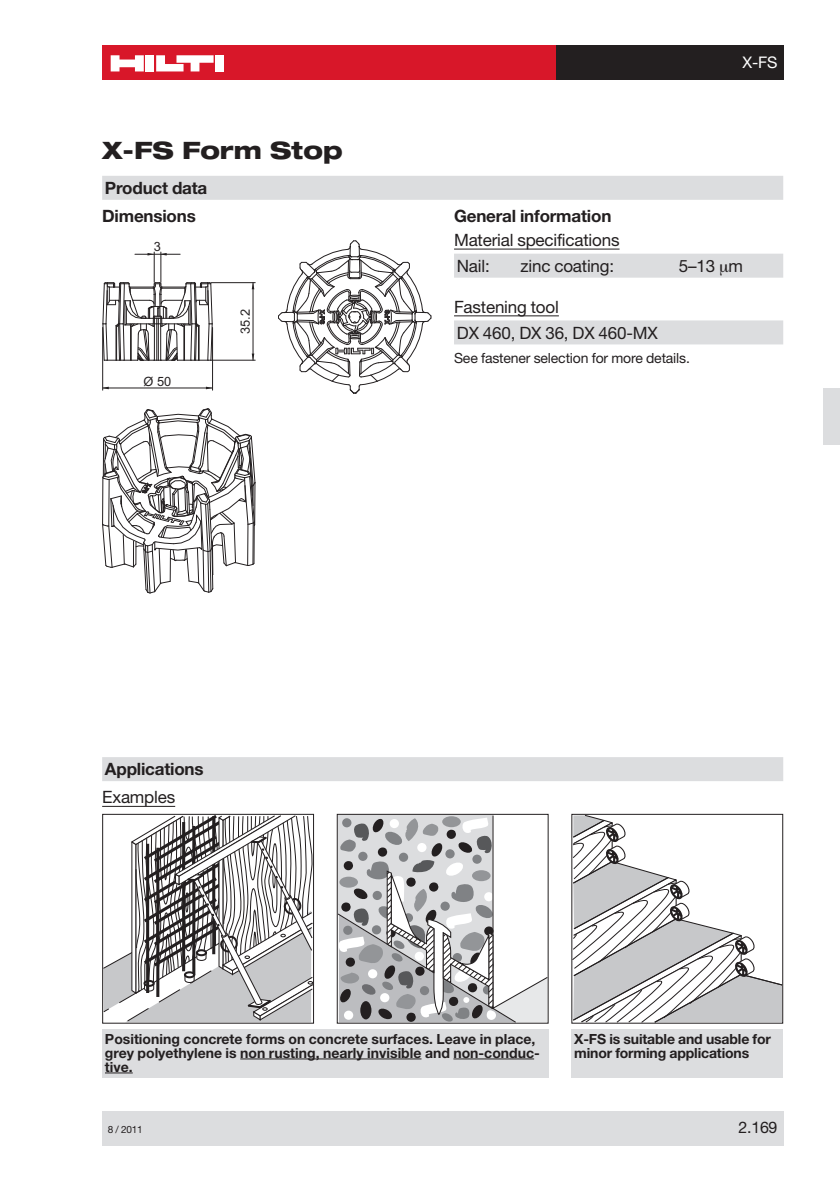
<style>
.page{position:relative;width:840px;height:1191px;background:#fff}
.page>*{position:absolute;margin:0;border:0;box-sizing:border-box;transform-origin:0 0}
.t1{font:800 expanded 24px "Helvetica Neue";color:#231f20}
.t2{font:17px/26px "Helvetica Neue";letter-spacing:-.01em;color:#231f20}
.t3{font:700 17px "Helvetica Neue";letter-spacing:-.01em;color:#231f20}
.t4{font:16px "Helvetica Neue";color:#231f20}
.t5{font:16px "Helvetica Neue";color:#fff}
.t6{font:700 14px/14px "Helvetica Neue";color:#231f20}
.t7{font:14px "Helvetica Neue";letter-spacing:-.01em;color:#231f20}
.t8{font:12.8px "Arial";color:#231f20}
.t9{font:10px "Helvetica Neue";color:#231f20}
</style>
<div class="page">
<div style="left:102px;top:1111px;width:680px;height:34px;background:#dcdddf"></div>
<div style="left:102px;top:45px;width:454px;height:34px;background:#d81729"></div>
<div style="left:145px;top:55px;width:9px;height:16px;background:#fff"></div>
<div style="left:215px;top:55px;width:9px;height:16px;background:#fff"></div>
<svg style="left:111px;top:55px;width:33px;height:16px"></svg>
<svg style="left:156px;top:55px;width:57px;height:16px"></svg>
<div style="left:556px;top:45px;width:226px;height:34px;background:#231f20"></div>
<div style="left:822px;top:388px;width:17px;height:57px;background:#dcdddf"></div>
<hr style="left:454px;top:249px;width:165px;height:1px;background:#231f20">
<div style="left:454px;top:254px;width:328px;height:24px;background:#dcdddf"></div>
<hr style="left:454px;top:315px;width:104px;height:1px;background:#231f20">
<div style="left:454px;top:320px;width:328px;height:24px;background:#dcdddf"></div>
<hr style="left:102px;top:806px;width:73px;height:1px;background:#231f20">
<hr style="left:211px;top:360px;width:44px;height:1px;background:#231f20">
<hr style="left:211px;top:282px;width:44px;height:1px;background:#231f20">
<hr style="left:252px;top:283px;width:1px;height:77px;background:#231f20">
<hr style="left:154px;top:252px;width:1px;height:30px;background:#231f20">
<hr style="left:160px;top:252px;width:1px;height:30px;background:#231f20">
<hr style="left:135px;top:254px;width:45px;height:1px;background:#231f20">
<svg style="left:102px;top:274px;width:111px;height:116px"></svg>
<svg style="left:251px;top:283px;width:3px;height:6px"></svg>
<svg style="left:251px;top:353px;width:3px;height:7px"></svg>
<svg style="left:102px;top:408px;width:153px;height:185px"></svg>
<div style="left:102px;top:176px;width:680px;height:24px;background:#dcdddf"></div>
<div style="left:102px;top:757px;width:680px;height:24px;background:#dcdddf"></div>
<svg style="left:104px;top:816px;width:208px;height:205px"></svg>
<div style="left:102px;top:814px;width:212px;height:209px;border:1px solid #231f20"></div>
<div style="left:102px;top:1029px;width:446px;height:48px;background:#dcdddf"></div>
<hr style="left:240px;top:1058px;width:181px;height:1px;background:#231f20">
<hr style="left:453px;top:1058px;width:81px;height:1px;background:#231f20">
<svg style="left:105px;top:1072px;width:28px;height:1px"></svg>
<svg style="left:338px;top:816px;width:208px;height:205px"></svg>
<div style="left:336px;top:814px;width:212px;height:209px;border:1px solid #231f20"></div>
<div style="left:571px;top:1029px;width:211px;height:48px;background:#dcdddf"></div>
<svg style="left:573px;top:816px;width:207px;height:205px"></svg>
<svg style="left:278px;top:240px;width:153px;height:154px"></svg>
<h1 class="t1" style="left:102px;top:141px;width:242px">X-FS Form Stop</h1>
<p class="t3" style="left:105px;top:182px;width:104px">Product data</p>
<p class="t3" style="left:102px;top:210px;width:95px">Dimensions</p>
<p class="t8" style="left:154px;top:238px;width:9px">3</p>
<p class="t8" style="left:143px;top:373px;width:29px">Ø 50</p>
<p class="t8" style="left:237px;top:334px;width:26px;rotate:-90deg">35.2</p>
<p class="t5" style="left:742px;top:57px;width:37px">X-FS</p>
<p class="t3" style="left:454px;top:210px;width:159px">General information</p>
<p class="t2" style="left:454px;top:229px;width:167px">Material specifications<br>Nail:</p>
<p class="t2" style="left:520px;top:255px;width:95px">zinc coating:</p>
<p class="t2" style="left:678px;top:255px;width:66px">5–13 m</p>
<p class="t2" style="left:454px;top:295px;width:205px">Fastening tool<br>DX 460, DX 36, DX 460-MX</p>
<p class="t7" style="left:454px;top:353px;width:237px">See fastener selection for more details.</p>
<p class="t3" style="left:105px;top:763px;width:100px">Applications</p>
<p class="t2" style="left:102px;top:786px;width:74px">Examples</p>
<p class="t6" style="left:105px;top:1032px;width:436px">Positioning concrete forms on concrete surfaces. Leave in place, grey polyethylene is non rusting, nearly invisible and non-conduc&shy;tive.</p>
<p class="t6" style="left:574px;top:1032px;width:198px">X-FS is suitable and usable for minor forming applications</p>
<p class="t9" style="left:108px;top:1125px;width:36px">8 / 2011</p>
<p class="t4" style="left:738px;top:1121px;width:40px">2.169</p>
</div>
